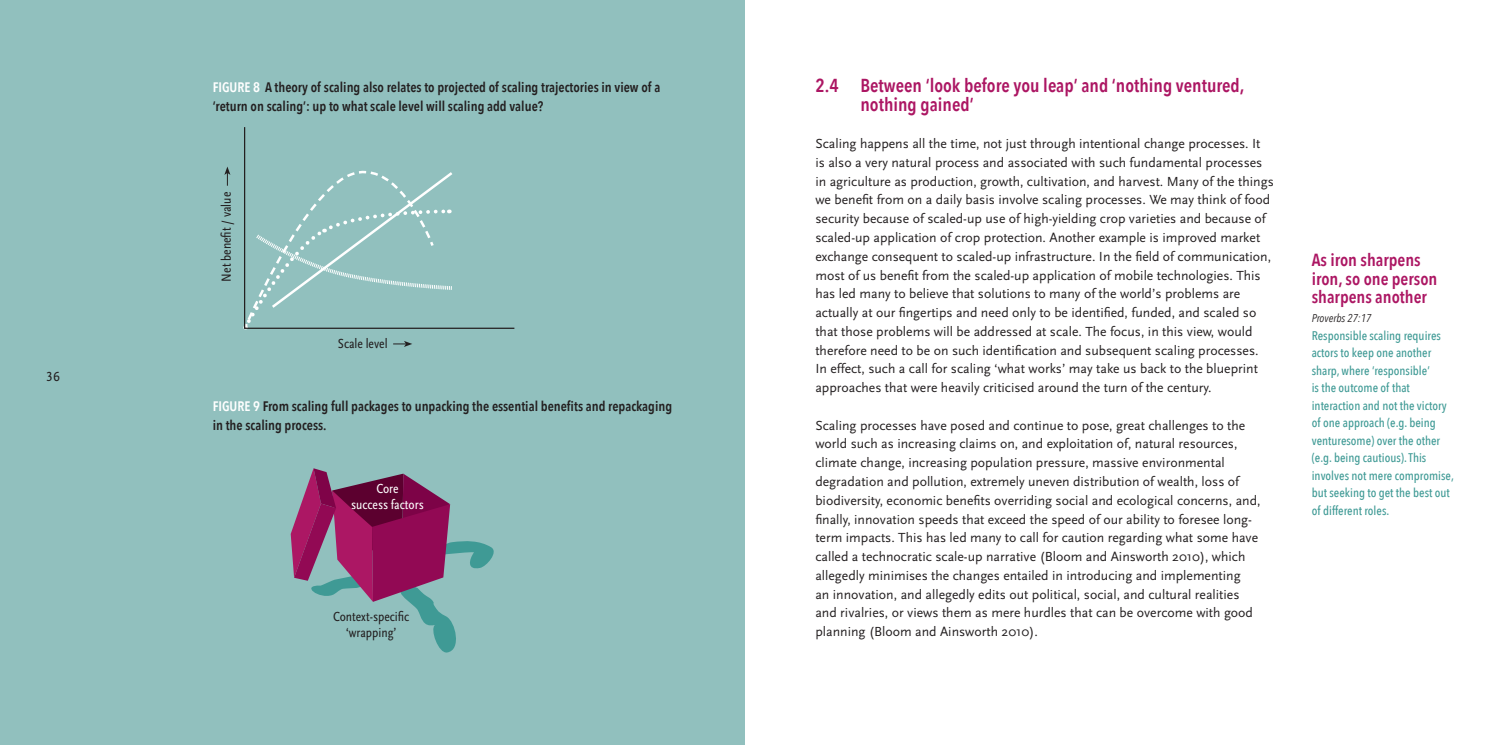
<style>
.page{position:relative;width:1489px;height:745px;background:#fff}
.page>*{position:absolute;margin:0;border:0;box-sizing:border-box;transform-origin:0 0}
.paragraaf{font:600 18.75px/18.8px "Avenir Next Condensed";color:#ac1663}
.sidebar_kop{font:600 17.5px/18.8px "Avenir Next Condensed";color:#ac1663}
.platte_tekst{font:13.75px/18.8px "Scala Sans";color:#231f20}
.Figuur{font:600 13.75px/18.8px "Avenir Next Condensed";color:#231f20}
.kader_plat{font:13.75px "Scala Sans Regular Con";color:#231f20}
.sidebar_kop-2{font:13.75px "Scala Sans Regular Con";color:#231f20}
.kader_plat-2{font:13.75px "Scala Sans Regular Con";color:#fff}
.t1{font:13.75px "Scala Sans LF Caps";color:#231f20}
.kader_plat-3{font:13.75px "Scala Sans LF";color:#231f20}
.sidebar_plat{font:500 12.5px/17.5px "Avenir Next Condensed";color:#3f9a95}
.sidebar_kop-3{font:italic 11.25px "Avenir Next Condensed";color:#231f20}
.s1{color:#fff}
</style>
<div class="page">
<div style="left:0;top:0;width:744px;height:744px;background:#91c0be"></div>
<svg style="left:291px;top:468px;width:203px;height:185px"></svg>
<svg style="left:243px;top:167px;width:212px;height:163px"></svg>
<svg style="left:393px;top:341px;width:19px;height:6px"></svg>
<svg style="left:224px;top:166px;width:6px;height:19px"></svg>
<p class="t1" style="left:46px;top:365px;width:15px">36</p>
<p class="kader_plat-3" style="left:46px;top:369px;width:15px">36</p>
<p class="Figuur" style="left:213px;top:77px;width:449px"><span class="s1">FIGURE 8</span> A theory of scaling also relates to projected of scaling trajectories in view of a ‘return on scaling’: up to what scale level will scaling add value?</p>
<p class="sidebar_kop-2" style="left:219px;top:281px;width:91px;rotate:-90deg">Net benefit / value</p>
<p class="sidebar_kop-2" style="left:338px;top:336px;width:51px">Scale level</p>
<p class="Figuur" style="left:213px;top:396px;width:461px"><span class="s1">FIGURE 9</span> From scaling full packages to unpacking the essential benefits and repackaging in the scaling process.</p>
<p class="kader_plat-2" style="left:376px;top:480px;width:24px">Core</p>
<p class="kader_plat-2" style="left:351px;top:496px;width:74px">success factors</p>
<p class="kader_plat" style="left:333px;top:608px;width:78px">Context-specific</p>
<p class="kader_plat" style="left:346px;top:625px;width:52px">‘wrapping’</p>
<p class="paragraaf" style="left:860px;top:75px;width:385px;text-indent:-45px">2.4 Between ‘look before you leap’ and ‘nothing ventured, nothing gained’</p>
<p class="platte_tekst" style="left:815px;top:134px;width:460px">Scaling happens all the time, not just through intentional change processes. It<br>is also a very natural process and associated with such fundamental processes in agriculture as production, growth, cultivation, and harvest. Many of the things we benefit from on a daily basis involve scaling processes. We may think of food security because of scaled-up use of high-yielding crop varieties and because of scaled-up application of crop protection. Another example is improved market exchange consequent to scaled-up infrastructure. In the field of communication, most of us benefit from the scaled-up application of mobile technologies. This has led many to believe that solutions to many of the world’s problems are actually at our fingertips and need only to be identified, funded, and scaled so that those problems will be addressed at scale. The focus, in this view, would therefore need to be on such identification and subsequent scaling processes.<br>In effect, such a call for scaling ‘what works’ may take us back to the blueprint approaches that were heavily criticised around the turn of the century.</p>
<p class="platte_tekst" style="left:815px;top:416px;width:447px">Scaling processes have posed and continue to pose, great challenges to the world such as increasing claims on, and exploitation of, natural resources, climate change, increasing population pressure, massive environmental degradation and pollution, extremely uneven distribution of wealth, loss of biodiversity, economic benefits overriding social and ecological concerns, and, finally, innovation speeds that exceed the speed of our ability to foresee long&shy;term impacts. This has led many to call for caution regarding what some have called a technocratic scale-up narrative (Bloom and Ainsworth 2010), which allegedly minimises the changes entailed in introducing and implementing<br>an innovation, and allegedly edits out political, social, and cultural realities and rivalries, or views them as mere hurdles that can be overcome with good planning (Bloom and Ainsworth 2010).</p>
<p class="sidebar_kop" style="left:1311px;top:250px;width:127px">As iron sharpens iron, so one person sharpens another</p>
<p class="sidebar_kop-3" style="left:1311px;top:311px;width:61px">Proverbs 27:17</p>
<p class="sidebar_plat" style="left:1311px;top:326px;width:144px">Responsible scaling requires actors to keep one another sharp, where ‘responsible’<br>is the outcome of that interaction and not the victory of one approach (e.g. being venturesome) over the other (e.g. being cautious). This involves not mere compromise, but seeking to get the best out of different roles.</p>
</div>
